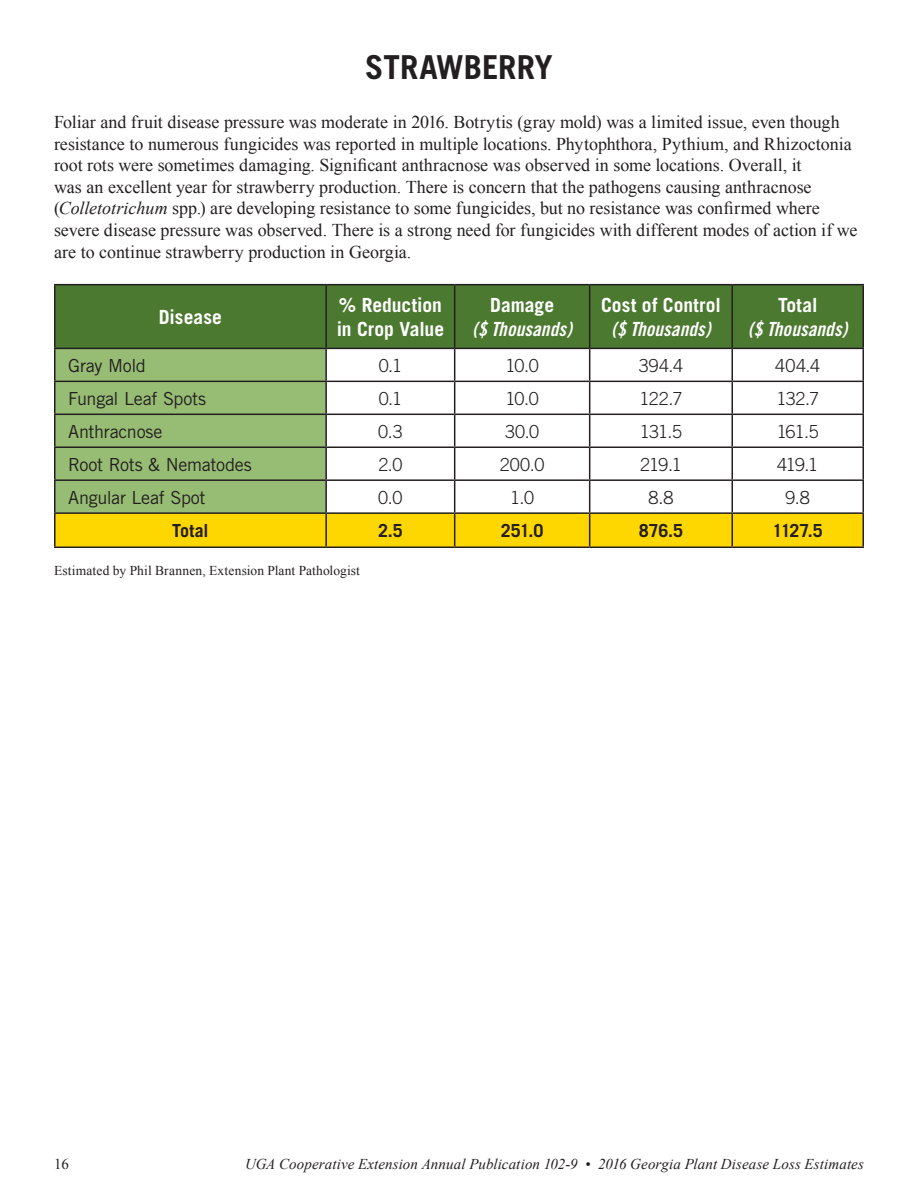
<style>
.page{position:relative;width:918px;height:1188px;background:#fff}
.page>*{position:absolute;margin:0;border:0;box-sizing:border-box;transform-origin:0 0}
.t1{font:700 33px "Trade Gothic";color:#231f20}
.t2{font:700 19.5px/23.4px "Trade Gothic";color:#fff}
.t3{font:19.5px "Trade Gothic Bold Cond Twenty Obl";letter-spacing:.005em;color:#fff}
.t4{font:18px/21.6px "Times New Roman";color:#231f20}
.t5{font:300 18px "Trade Gothic";letter-spacing:-.035em;color:#231f20}
.t6{font:18px "Trade Gothic";letter-spacing:-.015em;color:#231f20}
.t7{font:700 18px "Trade Gothic";letter-spacing:-.015em;color:#231f20}
.t8{font:italic 15px "Times New Roman";letter-spacing:.005em;color:#231f20}
.t9{font:15px "Times New Roman";color:#231f20}
.t10{font:13.5px "Times New Roman";letter-spacing:.01em;color:#231f20}
.s1{font-style:italic}
</style>
<div class="page">
<div style="left:56px;top:285px;width:806px;height:63px;background:#4c7930"></div>
<div style="left:56px;top:349px;width:269px;height:163px;background:#97bc74"></div>
<div style="left:56px;top:514px;width:806px;height:33px;background:#ffd700"></div>
<hr style="left:54px;top:284px;width:272px;height:1px;background:#231f20">
<hr style="left:54px;top:285px;width:2px;height:63px;background:#231f20">
<hr style="left:326px;top:284px;width:129px;height:1px;background:#231f20">
<hr style="left:325px;top:285px;width:2px;height:63px;background:#231f20">
<hr style="left:455px;top:284px;width:135px;height:1px;background:#231f20">
<hr style="left:454px;top:285px;width:1px;height:63px;background:#231f20">
<hr style="left:590px;top:284px;width:142px;height:1px;background:#231f20">
<hr style="left:589px;top:285px;width:1px;height:63px;background:#231f20">
<hr style="left:732px;top:284px;width:132px;height:1px;background:#231f20">
<hr style="left:731px;top:285px;width:2px;height:63px;background:#231f20">
<hr style="left:862px;top:285px;width:2px;height:63px;background:#231f20">
<hr style="left:54px;top:348px;width:272px;height:1px;background:#231f20">
<hr style="left:54px;top:349px;width:2px;height:32px;background:#231f20">
<hr style="left:326px;top:348px;width:129px;height:1px;background:#231f20">
<hr style="left:325px;top:349px;width:2px;height:32px;background:#231f20">
<hr style="left:455px;top:348px;width:135px;height:1px;background:#231f20">
<hr style="left:454px;top:349px;width:1px;height:32px;background:#231f20">
<hr style="left:590px;top:348px;width:142px;height:1px;background:#231f20">
<hr style="left:589px;top:349px;width:1px;height:32px;background:#231f20">
<hr style="left:732px;top:348px;width:132px;height:1px;background:#231f20">
<hr style="left:731px;top:349px;width:2px;height:32px;background:#231f20">
<hr style="left:862px;top:349px;width:2px;height:32px;background:#231f20">
<hr style="left:54px;top:381px;width:272px;height:1px;background:#231f20">
<hr style="left:54px;top:382px;width:2px;height:32px;background:#231f20">
<hr style="left:326px;top:381px;width:129px;height:1px;background:#231f20">
<hr style="left:325px;top:382px;width:2px;height:32px;background:#231f20">
<hr style="left:455px;top:381px;width:135px;height:1px;background:#231f20">
<hr style="left:454px;top:382px;width:1px;height:32px;background:#231f20">
<hr style="left:590px;top:381px;width:142px;height:1px;background:#231f20">
<hr style="left:589px;top:382px;width:1px;height:32px;background:#231f20">
<hr style="left:732px;top:381px;width:132px;height:1px;background:#231f20">
<hr style="left:731px;top:382px;width:2px;height:32px;background:#231f20">
<hr style="left:862px;top:382px;width:2px;height:32px;background:#231f20">
<hr style="left:54px;top:414px;width:272px;height:1px;background:#231f20">
<hr style="left:54px;top:415px;width:2px;height:31px;background:#231f20">
<hr style="left:326px;top:414px;width:129px;height:1px;background:#231f20">
<hr style="left:325px;top:415px;width:2px;height:31px;background:#231f20">
<hr style="left:455px;top:414px;width:135px;height:1px;background:#231f20">
<hr style="left:454px;top:415px;width:1px;height:31px;background:#231f20">
<hr style="left:590px;top:414px;width:142px;height:1px;background:#231f20">
<hr style="left:589px;top:415px;width:1px;height:31px;background:#231f20">
<hr style="left:732px;top:414px;width:132px;height:1px;background:#231f20">
<hr style="left:731px;top:415px;width:2px;height:31px;background:#231f20">
<hr style="left:862px;top:415px;width:2px;height:31px;background:#231f20">
<hr style="left:54px;top:446px;width:272px;height:2px;background:#231f20">
<hr style="left:54px;top:448px;width:2px;height:31px;background:#231f20">
<hr style="left:326px;top:446px;width:129px;height:2px;background:#231f20">
<hr style="left:325px;top:448px;width:2px;height:31px;background:#231f20">
<hr style="left:455px;top:446px;width:135px;height:2px;background:#231f20">
<hr style="left:454px;top:448px;width:1px;height:31px;background:#231f20">
<hr style="left:590px;top:446px;width:142px;height:2px;background:#231f20">
<hr style="left:589px;top:448px;width:1px;height:31px;background:#231f20">
<hr style="left:732px;top:446px;width:132px;height:2px;background:#231f20">
<hr style="left:731px;top:448px;width:2px;height:31px;background:#231f20">
<hr style="left:862px;top:448px;width:2px;height:31px;background:#231f20">
<hr style="left:54px;top:479px;width:272px;height:2px;background:#231f20">
<hr style="left:54px;top:481px;width:2px;height:31px;background:#231f20">
<hr style="left:326px;top:479px;width:129px;height:2px;background:#231f20">
<hr style="left:325px;top:481px;width:2px;height:31px;background:#231f20">
<hr style="left:455px;top:479px;width:135px;height:2px;background:#231f20">
<hr style="left:454px;top:481px;width:1px;height:31px;background:#231f20">
<hr style="left:590px;top:479px;width:142px;height:2px;background:#231f20">
<hr style="left:589px;top:481px;width:1px;height:31px;background:#231f20">
<hr style="left:732px;top:479px;width:132px;height:2px;background:#231f20">
<hr style="left:731px;top:481px;width:2px;height:31px;background:#231f20">
<hr style="left:862px;top:481px;width:2px;height:31px;background:#231f20">
<hr style="left:54px;top:512px;width:272px;height:2px;background:#231f20">
<hr style="left:54px;top:514px;width:2px;height:33px;background:#231f20">
<hr style="left:326px;top:512px;width:129px;height:2px;background:#231f20">
<hr style="left:325px;top:514px;width:2px;height:33px;background:#231f20">
<hr style="left:455px;top:512px;width:135px;height:2px;background:#231f20">
<hr style="left:454px;top:514px;width:1px;height:33px;background:#231f20">
<hr style="left:590px;top:512px;width:142px;height:2px;background:#231f20">
<hr style="left:589px;top:514px;width:1px;height:33px;background:#231f20">
<hr style="left:732px;top:512px;width:132px;height:2px;background:#231f20">
<hr style="left:731px;top:514px;width:2px;height:33px;background:#231f20">
<hr style="left:862px;top:514px;width:2px;height:33px;background:#231f20">
<hr style="left:54px;top:547px;width:272px;height:1px;background:#231f20">
<hr style="left:326px;top:547px;width:129px;height:1px;background:#231f20">
<hr style="left:455px;top:547px;width:135px;height:1px;background:#231f20">
<hr style="left:590px;top:547px;width:142px;height:1px;background:#231f20">
<hr style="left:732px;top:547px;width:132px;height:1px;background:#231f20">
<p class="t1" style="left:365px;top:47px;width:189px">STRAWBERRY</p>
<p class="t4" style="left:54px;top:111px;width:805px">Foliar and fruit disease pressure was moderate in 2016. Botrytis (gray mold) was a limited issue, even though resistance to numerous fungicides was reported in multiple locations. Phytophthora, Pythium, and Rhizoctonia root rots were sometimes damaging. Significant anthracnose was observed in some locations. Overall, it<br>was an excellent year for strawberry production. There is concern that the pathogens causing anthracnose (<span class="s1">Colletotrichum</span> spp.) are developing resistance to some fungicides, but no resistance was confirmed where severe disease pressure was observed. There is a strong need for fungicides with different modes of action if we are to continue strawberry production in Georgia.</p>
<p class="t2" style="left:159px;top:305px;width:65px">Disease</p>
<p class="t2" style="left:337px;top:293px;width:109px">% Reduction in Crop Value</p>
<p class="t2" style="left:490px;top:293px;width:66px">Damage</p>
<p class="t3" style="left:473px;top:317px;width:101px">($ Thousands)</p>
<p class="t2" style="left:601px;top:293px;width:121px">Cost of Control</p>
<p class="t3" style="left:611px;top:317px;width:101px">($ Thousands)</p>
<p class="t2" style="left:778px;top:293px;width:41px">Total</p>
<p class="t3" style="left:748px;top:317px;width:101px">($ Thousands)</p>
<p class="t6" style="left:68px;top:355px;width:79px">Gray Mold</p>
<p class="t5" style="left:379px;top:355px;width:25px">0.1</p>
<p class="t5" style="left:506px;top:355px;width:35px">10.0</p>
<p class="t5" style="left:639px;top:355px;width:46px">394.4</p>
<p class="t5" style="left:775px;top:355px;width:46px">404.4</p>
<p class="t6" style="left:68px;top:388px;width:139px">Fungal Leaf Spots</p>
<p class="t5" style="left:379px;top:388px;width:25px">0.1</p>
<p class="t5" style="left:506px;top:388px;width:35px">10.0</p>
<p class="t5" style="left:639px;top:388px;width:45px">122.7</p>
<p class="t5" style="left:776px;top:388px;width:44px">132.7</p>
<p class="t6" style="left:68px;top:420px;width:96px">Anthracnose</p>
<p class="t5" style="left:378px;top:421px;width:26px">0.3</p>
<p class="t5" style="left:505px;top:421px;width:36px">30.0</p>
<p class="t5" style="left:640px;top:421px;width:44px">131.5</p>
<p class="t5" style="left:777px;top:421px;width:44px">161.5</p>
<p class="t6" style="left:68px;top:453px;width:185px">Root Rots &amp; Nematodes</p>
<p class="t5" style="left:378px;top:454px;width:26px">2.0</p>
<p class="t5" style="left:500px;top:454px;width:46px">200.0</p>
<p class="t5" style="left:640px;top:454px;width:43px">219.1</p>
<p class="t5" style="left:777px;top:454px;width:43px">419.1</p>
<p class="t6" style="left:68px;top:486px;width:139px">Angular Leaf Spot</p>
<p class="t5" style="left:378px;top:487px;width:26px">0.0</p>
<p class="t5" style="left:510px;top:487px;width:25px">1.0</p>
<p class="t5" style="left:648px;top:487px;width:27px">8.8</p>
<p class="t5" style="left:786px;top:487px;width:26px">9.8</p>
<p class="t7" style="left:172px;top:520px;width:38px">Total</p>
<p class="t7" style="left:378px;top:520px;width:26px">2.5</p>
<p class="t7" style="left:501px;top:520px;width:44px">251.0</p>
<p class="t7" style="left:639px;top:520px;width:46px">876.5</p>
<p class="t7" style="left:773px;top:520px;width:52px">1127.5</p>
<p class="t10" style="left:54px;top:562px;width:308px">Estimated by Phil Brannen, Extension Plant Pathologist</p>
<p class="t9" style="left:54px;top:1154px;width:16px">16</p>
<p class="t8" style="left:245px;top:1154px;width:620px">UGA Cooperative Extension Annual Publication 102-9 • 2016 Georgia Plant Disease Loss Estimates</p>
</div>
